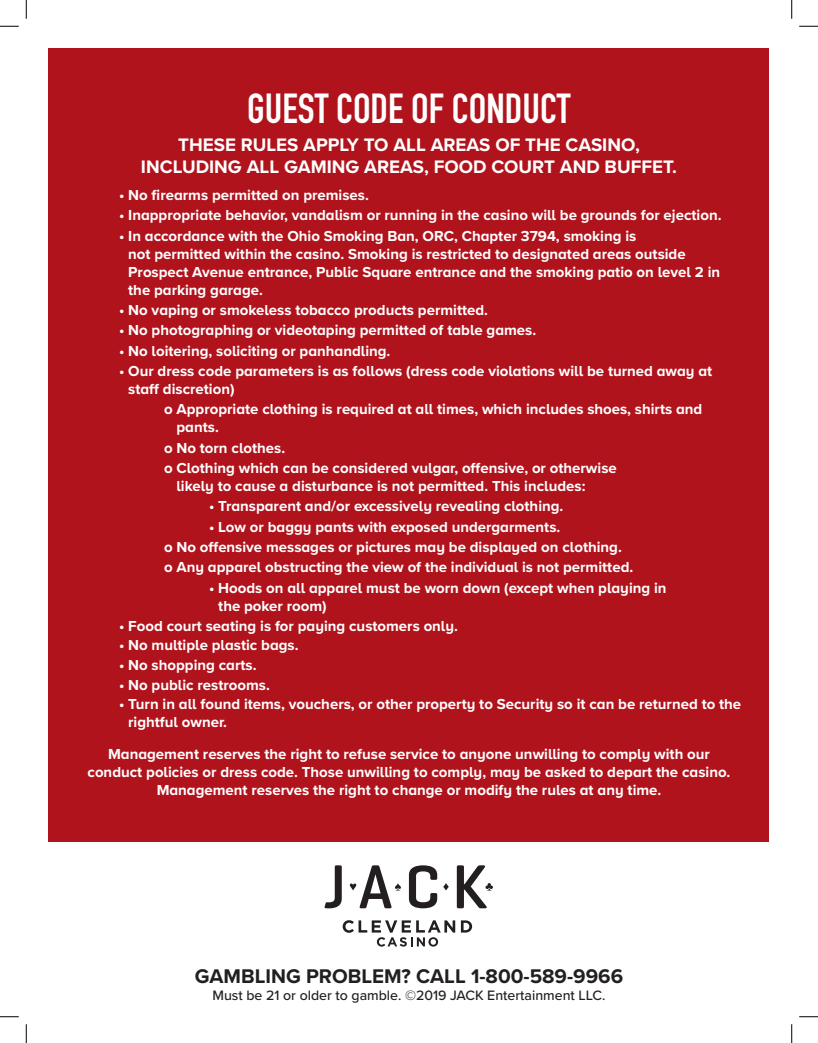
<style>
.page{position:relative;width:818px;height:1043px;background:#fff}
.page>*{position:absolute;margin:0;border:0;box-sizing:border-box;transform-origin:0 0}
.t1{font:700 41.38px "DIN Condensed";color:#fff}
.t2{font:700 20.5px "Proxima Nova";color:#231f20}
.t3{font:700 18.75px/21.2px "Proxima Nova A";color:#fff;text-align:center}
.t4{font:700 15px/18px "Proxima Nova A";color:#fff}
.t5{font:500 14.12px "Proxima Nova";color:#231f20}
</style>
<div class="page">
<svg style="left:342px;top:920px;width:113px;height:26px"></svg>
<svg style="left:461px;top:920px;width:11px;height:12px"></svg>
<svg style="left:443px;top:883px;width:6px;height:7px"></svg>
<svg style="left:409px;top:865px;width:28px;height:43px"></svg>
<svg style="left:457px;top:865px;width:36px;height:43px"></svg>
<svg style="left:350px;top:865px;width:51px;height:43px"></svg>
<svg style="left:324px;top:865px;width:18px;height:43px"></svg>
<div style="left:49px;top:49px;width:720px;height:793px;background:#b0131c"></div>
<svg style="left:0;top:25px;width:19px;height:2px"></svg>
<svg style="left:799px;top:25px;width:19px;height:2px"></svg>
<svg style="left:0;top:1016px;width:19px;height:1px"></svg>
<svg style="left:799px;top:1016px;width:19px;height:1px"></svg>
<svg style="left:25px;top:0;width:2px;height:19px"></svg>
<svg style="left:25px;top:1024px;width:2px;height:18px"></svg>
<svg style="left:791px;top:0;width:1px;height:19px"></svg>
<svg style="left:791px;top:1024px;width:1px;height:18px"></svg>
<p class="t1" style="left:247px;top:81px;width:325px">GUEST CODE OF CONDUCT</p>
<p class="t3" style="left:141px;top:135px;width:537px">THESE RULES APPLY TO ALL AREAS OF THE CASINO,<br>INCLUDING ALL GAMING AREAS, FOOD COURT AND BUFFET.</p>
<p class="t4" style="left:119px;top:186px;width:251px">• No firearms permitted on premises.</p>
<p class="t4" style="left:119px;top:207px;width:604px">• Inappropriate behavior, vandalism or running in the casino will be grounds for ejection.</p>
<p class="t4" style="left:128px;top:227px;width:593px;text-indent:-9px">• In accordance with the Ohio Smoking Ban, ORC, Chapter 3794, smoking is<br>not permitted within the casino. Smoking is restricted to designated areas outside Prospect Avenue entrance, Public Square entrance and the smoking patio on level 2 in the parking garage.</p>
<p class="t4" style="left:119px;top:301px;width:370px">• No vaping or smokeless tobacco products permitted.</p>
<p class="t4" style="left:119px;top:322px;width:419px">• No photographing or videotaping permitted of table games.</p>
<p class="t4" style="left:119px;top:342px;width:273px">• No loitering, soliciting or panhandling.</p>
<p class="t4" style="left:128px;top:362px;width:585px;text-indent:-9px">• Our dress code parameters is as follows (dress code violations will be turned away at staff discretion)</p>
<p class="t4" style="left:176px;top:401px;width:527px;text-indent:-12px">o Appropriate clothing is required at all times, which includes shoes, shirts and pants.</p>
<p class="t4" style="left:164px;top:439px;width:123px">o No torn clothes.</p>
<p class="t4" style="left:176px;top:459px;width:442px;text-indent:-12px">o Clothing which can be considered vulgar, offensive, or otherwise likely to cause a disturbance is not permitted. This includes:</p>
<p class="t4" style="left:209px;top:498px;width:356px">• Transparent and/or excessively revealing clothing.</p>
<p class="t4" style="left:209px;top:518px;width:353px">• Low or baggy pants with exposed undergarments.</p>
<p class="t4" style="left:164px;top:538px;width:459px">o No offensive messages or pictures may be displayed on clothing.</p>
<p class="t4" style="left:164px;top:559px;width:470px">o Any apparel obstructing the view of the individual is not permitted.</p>
<p class="t4" style="left:218px;top:579px;width:450px;text-indent:-9px">• Hoods on all apparel must be worn down (except when playing in the poker room)</p>
<p class="t4" style="left:119px;top:617px;width:340px">• Food court seating is for paying customers only.</p>
<p class="t4" style="left:119px;top:637px;width:181px">• No multiple plastic bags.</p>
<p class="t4" style="left:119px;top:656px;width:139px">• No shopping carts.</p>
<p class="t4" style="left:119px;top:676px;width:152px">• No public restrooms.</p>
<p class="t4" style="left:128px;top:696px;width:614px;text-indent:-9px">• Turn in all found items, vouchers, or other property to Security so it can be returned to the rightful owner.</p>
<p class="t4" style="left:87px;top:745px;width:644px;text-align:center">Management reserves the right to refuse service to anyone unwilling to comply with our conduct policies or dress code. Those unwilling to comply, may be asked to depart the casino.<br>Management reserves the right to change or modify the rules at any time.</p>
<p class="t2" style="left:195px;top:961px;width:430px">GAMBLING PROBLEM? CALL 1-800-589-9966</p>
<p class="t5" style="left:212px;top:985px;width:394px">Must be 21 or older to gamble. ©2019 JACK Entertainment LLC.</p>
</div>
